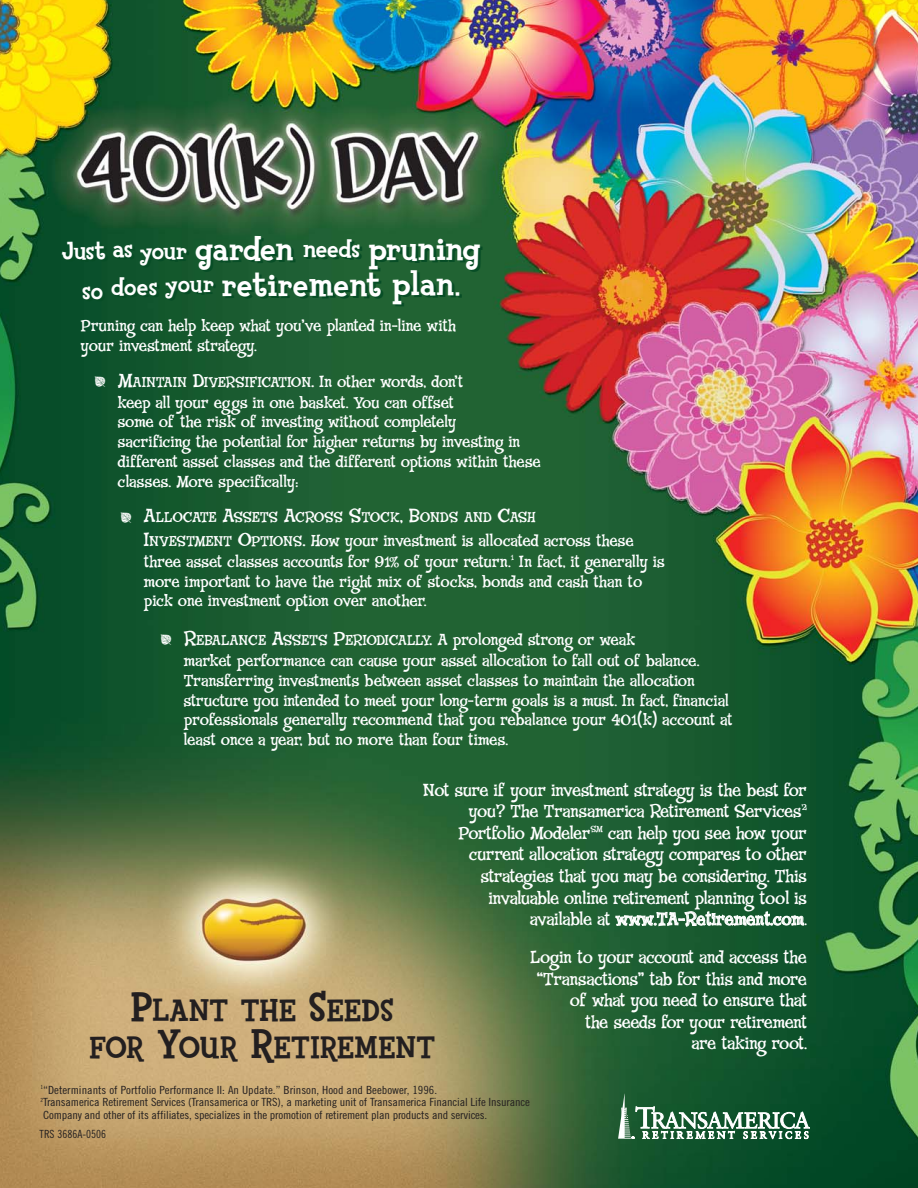
<style>
.page{position:relative;width:918px;height:1188px;background:#fff}
.page>*{position:absolute;margin:0;border:0;box-sizing:border-box;transform-origin:0 0}
.t1{font:800 34.5px "Fink";letter-spacing:.005em;color:#fff}
.t2{font:800 31.5px/37.5px "Fink";letter-spacing:.01em;color:#231f20;text-align:center}
.t3{font:800 25.5px "Fink";letter-spacing:-.015em;color:#fff}
.t4{font:18px/21.6px "Fink Roman";letter-spacing:-.035em;color:#fff;text-align:right;scale:1.05 1}
.t5{font:16.5px/19.8px "Fink Roman";letter-spacing:-.02em;color:#fff;scale:1.05 1}
.t6{font:14.7px "Fink Roman";letter-spacing:-.015em;color:#fff;scale:1.05 1}
.t7{font:11.25px/12.8px "Trade Gothic Cond Eighteen";letter-spacing:-.015em;color:#231f20;scale:1.1 1}
.t8{font:11.25px "Trade Gothic Cond Eighteen";letter-spacing:-.015em;color:#231f20}
.s1{font-size:34.5px}
.s2{font-size:25.5px}
.s3{font-family:"Botanical";font-size:12px}
.s4{font-size:19.5px}
.s5{font-size:16.5px}
.s6{font-size:14.7px}
.s7{font-size:42px}
</style>
<div class="page">
<img style="left:0;top:0;width:918px;height:1188px">
<svg style="left:618px;top:1084px;width:192px;height:55px;background:#427758"></svg>
<h3 class="t3" style="left:61px;top:240px;width:421px">Just as your <span class="s1">garden</span> needs <span class="s1">pruning</span></h3>
<h1 class="t1" style="left:82px;top:271px;width:379px"><sub>so</sub> <span class="s2">does your</span> retirement plan.</h1>
<p class="t5" style="left:81px;top:318px;width:359px">Pruning can help keep what you’ve planted in-line with your investment strategy.</p>
<p class="t6" style="left:94px;top:375px;width:353px"><span class="s3">O</span> <span class="s4">M</span>AINTAIN <span class="s4">D</span>IVERSIFICATION<span class="s4">.</span> <span class="s5">In other words, don’t</span></p>
<p class="t5" style="left:117px;top:395px;width:405px">keep all your eggs in one basket. You can offset<br>some of the risk of investing without completely<br>sacrificing the potential for higher returns by investing in different asset classes and the different options within these classes. More specifically:</p>
<p class="t6" style="left:120px;top:511px;width:397px"><span class="s3">O</span> <span class="s4">A</span>LLOCATE <span class="s4">A</span>SSETS <span class="s4">A</span>CROSS <span class="s4">S</span>TOCK<span class="s4">, B</span>ONDS AND <span class="s4">C</span>ASH</p>
<p class="t5" style="left:143px;top:533px;width:498px;line-height:20.2px"><span class="s4">I</span><span class="s6">NVESTMENT</span> <span class="s4">O</span><span class="s6">PTIONS</span><span class="s4">.</span> How your investment is allocated across these three asset classes accounts for 91% of your return.<sup>1</sup> In fact, it generally is more important to have the right mix of stocks, bonds and cash than to pick one investment option over another.</p>
<p class="t6" style="left:160px;top:633px;width:454px"><span class="s3">O</span> <span class="s4">R</span>EBALANCE <span class="s4">A</span>SSETS <span class="s4">P</span>ERIODICALLY<span class="s4">.</span> <span class="s5">A prolonged strong or weak</span></p>
<p class="t5" style="left:183px;top:653px;width:525px">market performance can cause your asset allocation to fall out of balance.<br>Transferring investments between asset classes to maintain the allocation structure you intended to meet your long-term goals is a must. In fact, financial professionals generally recommend that you rebalance your 401(k) account at least once a year, but no more than four times.</p>
<p class="t4" style="left:423px;top:782px;width:368px">Not sure if your investment strategy is the best for you? The Transamerica Retirement Services<sup>2<br></sup>Portfolio Modeler<sup>SM</sup> can help you see how your current allocation strategy compares to other strategies that you may be considering. This invaluable online retirement planning tool is available at www.TA-Retirement.com.</p>
<p class="t4" style="left:530px;top:949px;width:265px">Login to your account and access the “Transactions” tab for this and more of what you need to ensure that<br>the seeds for your retirement<br>are taking root.</p>
<p class="t7" style="left:40px;top:1084px;width:446px"><sup>1</sup>“Determinants of Portfolio Performance II: An Update.” Brinson, Hood and Beebower, 1996.<br><sup>2</sup>Transamerica Retirement Services (Transamerica or TRS), a marketing unit of Transamerica Financial Life Insurance<br>Company and other of its affiliates, specializes in the promotion of retirement plan products and services.</p>
<h2 class="t2" style="left:89px;top:995px;width:347px"><span class="s7">P</span>LANT THE <span class="s7">S</span>EEDS<br>FOR <span class="s7">Y</span>OUR <span class="s7">R</span>ETIREMENT</h2>
<p class="t8" style="left:40px;top:1130px;width:68px">TRS 3686A-0506</p>
</div>
